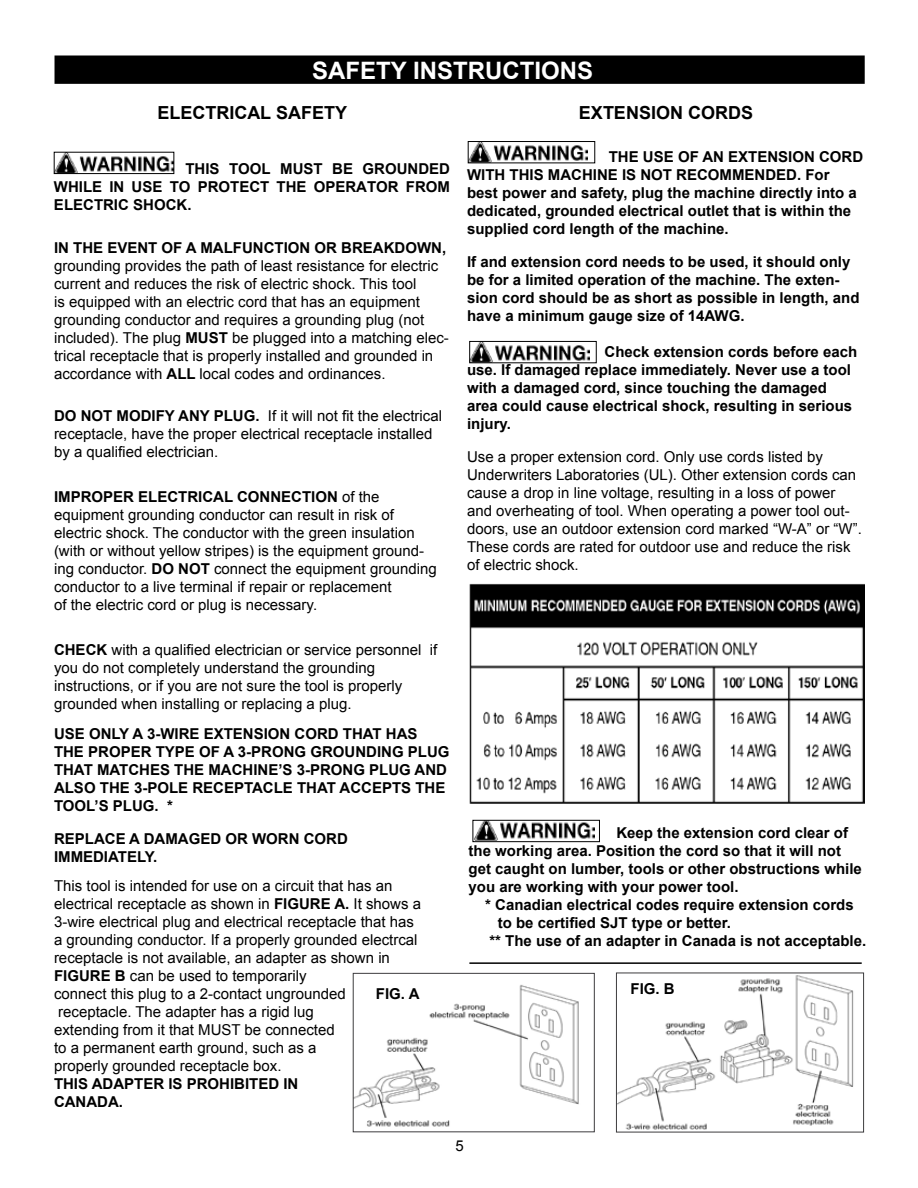
<style>
.page{position:relative;width:918px;height:1188px;background:#fff}
.page>*{position:absolute;margin:0;border:0;box-sizing:border-box;transform-origin:0 0}
.t1{font:700 24px "Arial";color:#fff}
.t2{font:700 18px "Arial";color:#000}
.t3{font:15px/18px "Arial";color:#000}
.t4{font:700 15px/18px "Arial";color:#000}
.s1{font-weight:700}
</style>
<div class="page">
<div style="left:55px;top:56px;width:809px;height:27px;background:#000"></div>
<div style="left:55px;top:56px;width:810px;height:28px;border:2px solid #000"></div>
<img style="left:56px;top:154px;width:116px;height:18px">
<div style="left:54px;top:152px;width:120px;height:22px;border:1px solid #000"></div>
<img style="left:472px;top:343px;width:117px;height:18px">
<div style="left:470px;top:341px;width:126px;height:22px;border:1px solid #000"></div>
<hr style="left:469px;top:962px;width:393px;height:2px;background:#000">
<img style="left:470px;top:143px;width:118px;height:18px">
<div style="left:468px;top:141px;width:127px;height:22px;border:1px solid #000"></div>
<img style="left:475px;top:822px;width:119px;height:18px">
<div style="left:473px;top:820px;width:127px;height:22px;border:1px solid #000"></div>
<img style="left:469px;top:583px;width:395px;height:221px">
<img style="left:355px;top:984px;width:224px;height:143px">
<div style="left:353px;top:973px;width:242px;height:159px;border:1px solid #3d3c3e"></div>
<img style="left:618px;top:975px;width:236px;height:155px">
<div style="left:616px;top:973px;width:248px;height:159px;border:1px solid #3d3c3e"></div>
<h1 class="t1" style="left:312px;top:54px;width:282px">SAFETY INSTRUCTIONS</h1>
<p class="t2" style="left:157px;top:101px;width:191px">ELECTRICAL SAFETY</p>
<p class="t4" style="left:54px;top:160px;width:398px;text-align:justify;text-indent:131px">THIS TOOL MUST BE GROUNDED WHILE IN USE TO PROTECT THE OPERATOR FROM ELECTRIC SHOCK.</p>
<p class="t4" style="left:54px;top:240px;width:394px">IN THE EVENT OF A MALFUNCTION OR BREAKDOWN,</p>
<p class="t3" style="left:54px;top:257px;width:396px">grounding provides the path of least resistance for electric current and reduces the risk of electric shock. This tool<br>is equipped with an electric cord that has an equipment grounding conductor and requires a grounding plug (not included). The plug <span class="s1">MUST</span> be plugged into a matching elec&shy;trical receptacle that is properly installed and grounded in accordance with <span class="s1">ALL</span> local codes and ordinances.</p>
<p class="t3" style="left:54px;top:407px;width:390px"><span class="s1">DO NOT MODIFY ANY PLUG.</span> If it will not fit the electrical receptacle, have the proper electrical receptacle installed by a qualified electrician.</p>
<p class="t3" style="left:54px;top:488px;width:384px"><span class="s1">IMPROPER ELECTRICAL CONNECTION</span> of the equipment grounding conductor can result in risk of electric shock. The conductor with the green insulation (with or without yellow stripes) is the equipment ground&shy;ing conductor. <span class="s1">DO NOT</span> connect the equipment grounding conductor to a live terminal if repair or replacement<br>of the electric cord or plug is necessary.</p>
<p class="t3" style="left:54px;top:641px;width:385px"><span class="s1">CHECK</span> with a qualified electrician or service personnel if you do not completely understand the grounding instructions, or if you are not sure the tool is properly grounded when installing or replacing a plug.</p>
<p class="t4" style="left:54px;top:726px;width:397px">USE ONLY A 3-WIRE EXTENSION CORD THAT HAS THE PROPER TYPE OF A 3-PRONG GROUNDING PLUG THAT MATCHES THE MACHINE’S 3-PRONG PLUG AND ALSO THE 3-POLE RECEPTACLE THAT ACCEPTS THE TOOL’S PLUG. *</p>
<p class="t4" style="left:54px;top:831px;width:295px">REPLACE A DAMAGED OR WORN CORD<br>IMMEDIATELY.</p>
<p class="t3" style="left:54px;top:877px;width:369px">This tool is intended for use on a circuit that has an electrical receptacle as shown in <span class="s1">FIGURE A.</span> It shows a 3-wire electrical plug and electrical receptacle that has a grounding conductor. If a properly grounded electrcal receptacle is not available, an adapter as shown in <span class="s1">FIGURE B</span> can be used to temporarily<br>connect this plug to a 2-contact ungrounded receptacle. The adapter has a rigid lug<br>extending from it that MUST be connected<br>to a permanent earth ground, such as a<br>properly grounded receptacle box.</p>
<p class="t4" style="left:54px;top:1075px;width:246px">THIS ADAPTER IS PROHIBITED IN<br>CANADA.</p>
<p class="t4" style="left:376px;top:985px;width:45px">FIG. A</p>
<p class="t2" style="left:579px;top:100px;width:176px">EXTENSION CORDS</p>
<p class="t4" style="left:467px;top:148px;width:398px;text-indent:142px">THE USE OF AN EXTENSION CORD WITH THIS MACHINE IS NOT RECOMMENDED. For best power and safety, plug the machine directly into a dedicated, grounded electrical outlet that is within the supplied cord length of the machine.</p>
<p class="t4" style="left:467px;top:253px;width:394px">If and extension cord needs to be used, it should only be for a limited operation of the machine. The exten&shy;sion cord should be as short as possible in length, and have a minimum gauge size of 14AWG.</p>
<p class="t4" style="left:467px;top:343px;width:392px;text-indent:138px">Check extension cords before each use. If damaged replace immediately. Never use a tool with a damaged cord, since touching the damaged area could cause electrical shock, resulting in serious injury.</p>
<p class="t3" style="left:467px;top:448px;width:396px">Use a proper extension cord. Only use cords listed by Underwriters Laboratories (UL). Other extension cords can cause a drop in line voltage, resulting in a loss of power and overheating of tool. When operating a power tool out&shy;doors, use an outdoor extension cord marked “W-A” or “W”.<br>These cords are rated for outdoor use and reduce the risk of electric shock.</p>
<p class="t4" style="left:469px;top:824px;width:395px;text-indent:148px">Keep the extension cord clear of the working area. Position the cord so that it will not get caught on lumber, tools or other obstructions while you are working with your power tool.</p>
<p class="t4" style="left:485px;top:896px;width:370px">* Canadian electrical codes require extension cords</p>
<p class="t4" style="left:498px;top:914px;width:235px">to be certified SJT type or better.</p>
<p class="t4" style="left:489px;top:932px;width:378px">** The use of an adapter in Canada is not acceptable.</p>
<p class="t4" style="left:631px;top:980px;width:46px">FIG. B</p>
<p class="t3" style="left:456px;top:1137px;width:10px">5</p>
</div>
